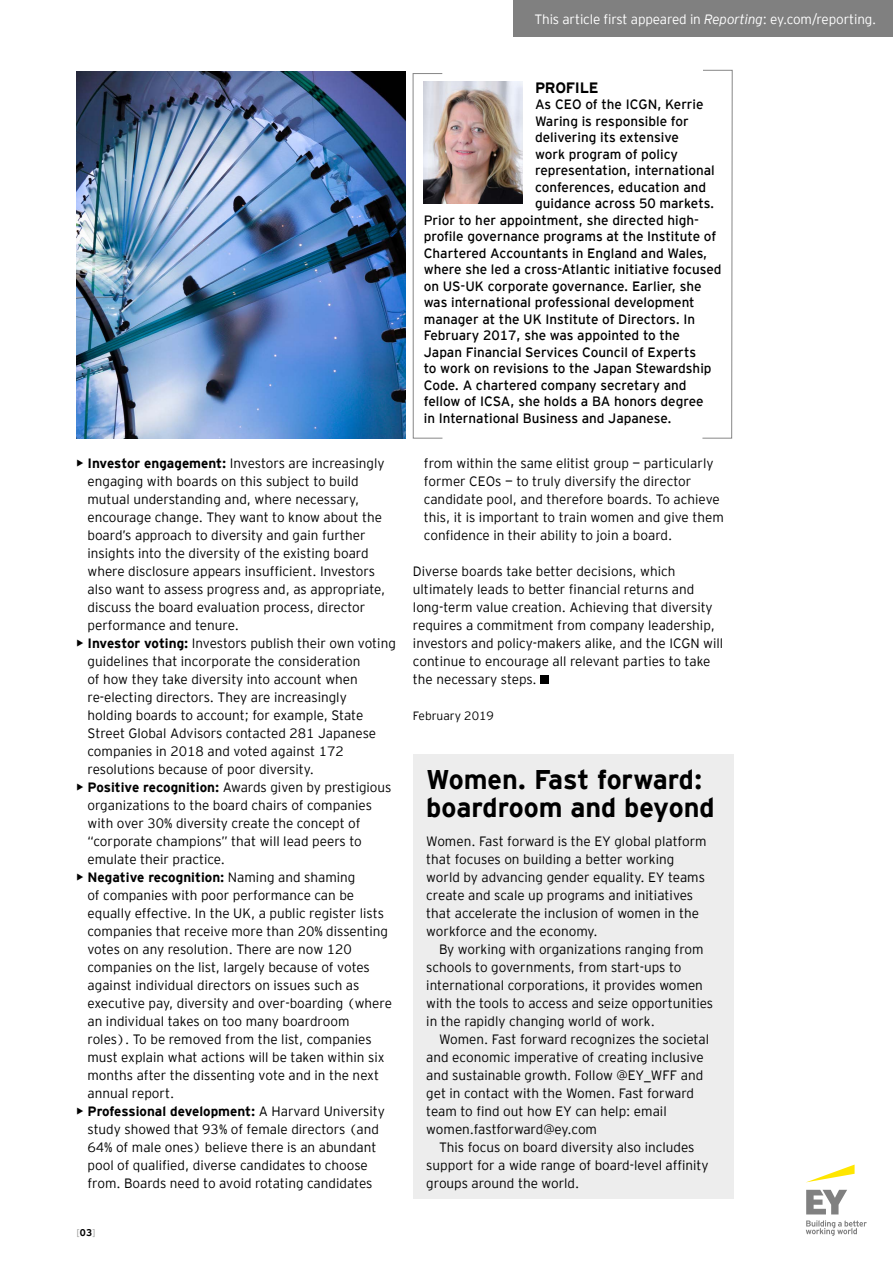
<style>
.page{position:relative;width:893px;height:1263px;background:#fff}
.page>*{position:absolute;margin:0;border:0;box-sizing:border-box;transform-origin:0 0}
.t1{font:700 27px/28.5px "EY Interstate";color:#000}
.t2{font:700 15px "EY Interstate";letter-spacing:-.02em;color:#000}
.t3{font:300 13.5px/18px "EY Interstate";color:#000}
.t4{font:13.5px "EY Interstate";color:#000}
.t5{font:300 13.5px "EY Interstate";letter-spacing:-.01em;color:#fff}
.t6{font:300 12px "EY Interstate";color:#000}
.t7{font:300 9.75px "EY Interstate";color:#9d9d9c}
.s1{font-style:italic}
.s2{font-weight:700}
.s3{font-weight:700;color:#000}
</style>
<div class="page">
<img style="left:77px;top:72px;width:328px;height:366px">
<svg style="left:807px;top:1164px;width:48px;height:18px"></svg>
<svg style="left:806px;top:1190px;width:61px;height:46px"></svg>
<div style="left:540px;top:675px;width:9px;height:9px;background:#000"></div>
<div style="left:413px;top:73px;width:30px;height:365px;border:1px solid #878787"></div>
<img style="left:423px;top:82px;width:99px;height:121px">
<svg style="left:702px;top:70px;width:30px;height:368px"></svg>
<div style="left:414px;top:754px;width:320px;height:445px;background:#ededed"></div>
<div style="left:513px;top:0;width:380px;height:36px;background:#808080"></div>
<p class="t5" style="left:534px;top:9px;width:343px">This article first appeared in <span class="s1">Reporting</span>: ey.com/reporting.</p>
<p class="t3" style="left:88px;top:453px;width:299px;text-indent:-11px"><span class="s2">• Investor engagement:</span> Investors are increasingly engaging with boards on this subject to build mutual understanding and, where necessary, encourage change. They want to know about the board’s approach to diversity and gain further insights into the diversity of the existing board where disclosure appears insufficient. Investors also want to assess progress and, as appropriate, discuss the board evaluation process, director performance and tenure.</p>
<p class="t3" style="left:88px;top:633px;width:310px;text-indent:-11px"><span class="s2">• Investor voting:</span> Investors publish their own voting guidelines that incorporate the consideration<br>of how they take diversity into account when re-electing directors. They are increasingly<br>holding boards to account; for example, State Street Global Advisors contacted 281 Japanese companies in 2018 and voted against 172 resolutions because of poor diversity.</p>
<p class="t3" style="left:88px;top:777px;width:306px;text-indent:-11px"><span class="s2">• Positive recognition:</span> Awards given by prestigious organizations to the board chairs of companies with over 30% diversity create the concept of “corporate champions” that will lead peers to emulate their practice.</p>
<p class="t3" style="left:88px;top:867px;width:306px;text-indent:-11px"><span class="s2">• Negative recognition:</span> Naming and shaming<br>of companies with poor performance can be equally effective. In the UK, a public register lists companies that receive more than 20% dissenting votes on any resolution. There are now 120 companies on the list, largely because of votes against individual directors on issues such as executive pay, diversity and over-boarding (where an individual takes on too many boardroom roles). To be removed from the list, companies must explain what actions will be taken within six months after the dissenting vote and in the next annual report.</p>
<p class="t3" style="left:77px;top:1101px;width:310px;text-align:center"><span class="s2">• Professional development:</span> A Harvard University study showed that 93% of female directors (and 64% of male ones) believe there is an abundant pool of qualified, diverse candidates to choose from. Boards need to avoid rotating candidates</p>
<p class="t7" style="left:77px;top:1226px;width:20px">[<span class="s3">03</span>]</p>
<p class="t2" style="left:535px;top:77px;width:65px">PROFILE</p>
<p class="t4" style="left:535px;top:95px;width:170px">As CEO of the ICGN, Kerrie</p>
<p class="t4" style="left:535px;top:112px;width:155px">Waring is responsible for</p>
<p class="t4" style="left:535px;top:128px;width:145px">delivering its extensive</p>
<p class="t4" style="left:535px;top:145px;width:145px">work program of policy</p>
<p class="t4" style="left:535px;top:161px;width:181px">representation, international</p>
<p class="t4" style="left:535px;top:178px;width:173px">conferences, education and</p>
<p class="t4" style="left:535px;top:194px;width:181px">guidance across 50 markets.</p>
<p class="t4" style="left:424px;top:211px;width:277px">Prior to her appointment, she directed high-</p>
<p class="t4" style="left:424px;top:227px;width:294px">profile governance programs at the Institute of</p>
<p class="t4" style="left:424px;top:244px;width:285px">Chartered Accountants in England and Wales,</p>
<p class="t4" style="left:424px;top:260px;width:299px">where she led a cross-Atlantic initiative focused</p>
<p class="t4" style="left:424px;top:277px;width:279px">on US-UK corporate governance. Earlier, she</p>
<p class="t4" style="left:424px;top:293px;width:272px">was international professional development</p>
<p class="t4" style="left:424px;top:310px;width:273px">manager at the UK Institute of Directors. In</p>
<p class="t4" style="left:424px;top:326px;width:258px">February 2017, she was appointed to the</p>
<p class="t4" style="left:424px;top:343px;width:274px">Japan Financial Services Council of Experts</p>
<p class="t4" style="left:424px;top:359px;width:289px">to work on revisions to the Japan Stewardship</p>
<p class="t4" style="left:424px;top:376px;width:264px">Code. A chartered company secretary and</p>
<p class="t4" style="left:424px;top:392px;width:281px">fellow of ICSA, she holds a BA honors degree</p>
<p class="t4" style="left:424px;top:408px;width:250px">in International Business and Japanese.</p>
<p class="t3" style="left:424px;top:453px;width:301px">from within the same elitist group — particularly former CEOs — to truly diversify the director candidate pool, and therefore boards. To achieve this, it is important to train women and give them confidence in their ability to join a board.</p>
<p class="t3" style="left:413px;top:561px;width:312px">Diverse boards take better decisions, which ultimately leads to better financial returns and long-term value creation. Achieving that diversity requires a commitment from company leadership, investors and policy-makers alike, and the ICGN will continue to encourage all relevant parties to take the necessary steps.</p>
<p class="t6" style="left:413px;top:707px;width:83px">February 2019</p>
<h1 class="t1" style="left:426px;top:763px;width:290px">Women. Fast forward: boardroom and beyond</h1>
<p class="t3" style="left:426px;top:831px;width:282px">Women. Fast forward is the EY global platform that focuses on building a better working world by advancing gender equality. EY teams create and scale up programs and initiatives that accelerate the inclusion of women in the workforce and the economy.</p>
<p class="t3" style="left:426px;top:939px;width:288px;text-indent:13px">By working with organizations ranging from schools to governments, from start-ups to international corporations, it provides women with the tools to access and seize opportunities in the rapidly changing world of work.</p>
<p class="t3" style="left:426px;top:1029px;width:284px;text-indent:13px">Women. Fast forward recognizes the societal and economic imperative of creating inclusive and sustainable growth. Follow @EY_WFF and get in contact with the Women. Fast forward team to find out how EY can help: email women.fastforward@ey.com</p>
<p class="t3" style="left:426px;top:1137px;width:284px;text-indent:13px">This focus on board diversity also includes support for a wide range of board-level affinity groups around the world.</p>
</div>
